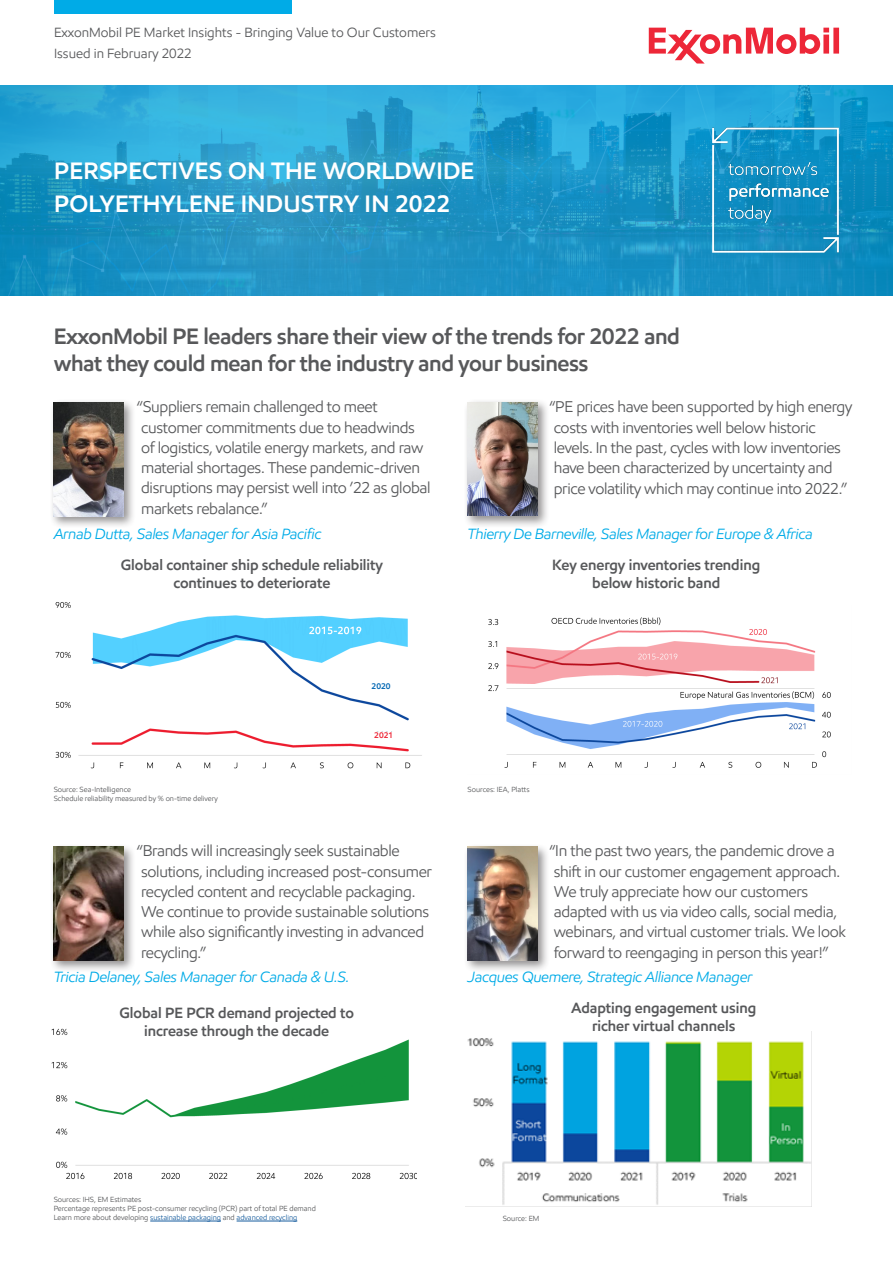
<style>
.page{position:relative;width:893px;height:1263px;background:#fff}
.page>*{position:absolute;margin:0;border:0;box-sizing:border-box;transform-origin:0 0}
.t1{font:600 24px/33px "E Mprint";letter-spacing:.01em;color:#fff}
.t2{font:600 22.5px/27px "E Mprint";letter-spacing:-.02em;color:#57585a}
.Body{font:15.75px/20.2px "E Mprint";letter-spacing:-.02em;color:#57585a}
.Body-2{font:600 15px/18px "E Mprint";letter-spacing:-.005em;color:#57585a;text-align:center}
.Body-3{font:italic 15px "E Mprint";letter-spacing:-.02em;color:#00abe7}
.t3{font:13.5px "E Mprint";color:#57585a}
.Body-4{font:600 8.25px "E Mprint";color:#ed2738}
.Body-5{font:600 8.25px "E Mprint";color:#0166b3}
.Body-6{font:7.5px/9px "E Mprint";color:#57585a}
.s1{color:#175d9e}
</style>
<div class="page">
<img style="left:51px;top:1028px;width:366px;height:152px">
<img style="left:488px;top:617px;width:343px;height:151px">
<img style="left:465px;top:1031px;width:347px;height:176px">
<svg style="left:0;top:85px;width:893px;height:210px;background:#219aca"></svg>
<svg style="left:649px;top:28px;width:190px;height:36px"></svg>
<div style="left:54px;top:0;width:238px;height:13px;background:#00abe7"></div>
<img style="left:705px;top:119px;width:141px;height:142px">
<hr style="left:150px;top:1221px;width:71px;height:1px;background:#175d9e">
<hr style="left:237px;top:1221px;width:60px;height:1px;background:#175d9e">
<img style="left:55px;top:602px;width:367px;height:167px">
<div style="left:374px;top:732px;width:36px;height:7px;background:#fff"></div>
<div style="left:372px;top:682px;width:28px;height:14px;background:#fff"></div>
<div style="left:50px;top:399px;width:87px;height:129px;background:#231f20;opacity:.5"></div>
<img style="left:54px;top:403px;width:70px;height:113px">
<div style="left:464px;top:399px;width:87px;height:129px;background:#231f20;opacity:.5"></div>
<img style="left:468px;top:403px;width:70px;height:112px">
<div style="left:50px;top:843px;width:87px;height:129px;background:#231f20;opacity:.5"></div>
<img style="left:54px;top:847px;width:70px;height:113px">
<div style="left:464px;top:843px;width:87px;height:129px;background:#231f20;opacity:.5"></div>
<img style="left:468px;top:847px;width:70px;height:113px">
<p class="t3" style="left:54px;top:24px;width:383px">ExxonMobil PE Market Insights - Bringing Value to Our Customers</p>
<p class="t3" style="left:54px;top:45px;width:139px">Issued in February 2022</p>
<p class="t1" style="left:54px;top:154px;width:422px">PERSPECTIVES ON THE WORLDWIDE<br>POLYETHYLENE INDUSTRY IN 2022</p>
<p class="t2" style="left:54px;top:322px;width:628px">ExxonMobil PE leaders share their view of the trends for 2022 and what they could mean for the industry and your business</p>
<p class="Body" style="left:137px;top:397px;width:295px">“Suppliers remain challenged to meet customer commitments due to headwinds<br>of logistics, volatile energy markets, and raw material shortages. These pandemic-driven disruptions may persist well into ’22 as global markets rebalance.”</p>
<p class="Body" style="left:549px;top:397px;width:304px">“PE prices have been supported by high energy costs with inventories well below historic levels. In the past, cycles with low inventories have been characterized by uncertainty and price volatility which may continue into 2022.”</p>
<p class="Body-3" style="left:54px;top:524px;width:269px">Arnab Dutta, Sales Manager for Asia Pacific</p>
<p class="Body-3" style="left:468px;top:524px;width:347px">Thierry De Barneville, Sales Manager for Europe &amp; Africa</p>
<p class="Body-2" style="left:121px;top:556px;width:264px">Global container ship schedule reliability continues to deteriorate</p>
<p class="Body-2" style="left:552px;top:556px;width:209px">Key energy inventories trending below historic band</p>
<p class="Body-5" style="left:372px;top:681px;width:20px">2020</p>
<p class="Body-4" style="left:374px;top:730px;width:20px">2021</p>
<p class="Body-6" style="left:54px;top:785px;width:166px">Source: Sea-Intelligence<br>Schedule reliability measured by % on-time delivery</p>
<p class="Body-6" style="left:468px;top:785px;width:64px">Sources: IEA, Platts</p>
<p class="Body" style="left:137px;top:841px;width:297px">“Brands will increasingly seek sustainable solutions, including increased post-consumer recycled content and recyclable packaging.<br>We continue to provide sustainable solutions while also significantly investing in advanced recycling.”</p>
<p class="Body" style="left:549px;top:841px;width:298px">“In the past two years, the pandemic drove a shift in our customer engagement approach.<br>We truly appreciate how our customers adapted with us via video calls, social media, webinars, and virtual customer trials. We look forward to reengaging in person this year!”</p>
<p class="Body-3" style="left:54px;top:967px;width:297px">Tricia Delaney, Sales Manager for Canada &amp; U.S.</p>
<p class="Body-3" style="left:468px;top:967px;width:286px">Jacques Quemere, Strategic Alliance Manager</p>
<p class="Body-2" style="left:119px;top:1003px;width:236px">Global PE PCR demand projected to increase through the decade</p>
<p class="Body-6" style="left:54px;top:1195px;width:264px">Sources: IHS, EM Estimates<br>Percentage represents PE post-consumer recycling (PCR) part of total PE demand<br>Learn more about developing <span class="s1">sustainable packaging</span> and <span class="s1">advanced recycling</span></p>
<p class="Body-2" style="left:571px;top:999px;width:187px">Adapting engagement using richer virtual channels</p>
<p class="Body-6" style="left:503px;top:1213px;width:38px">Source: EM</p>
</div>
